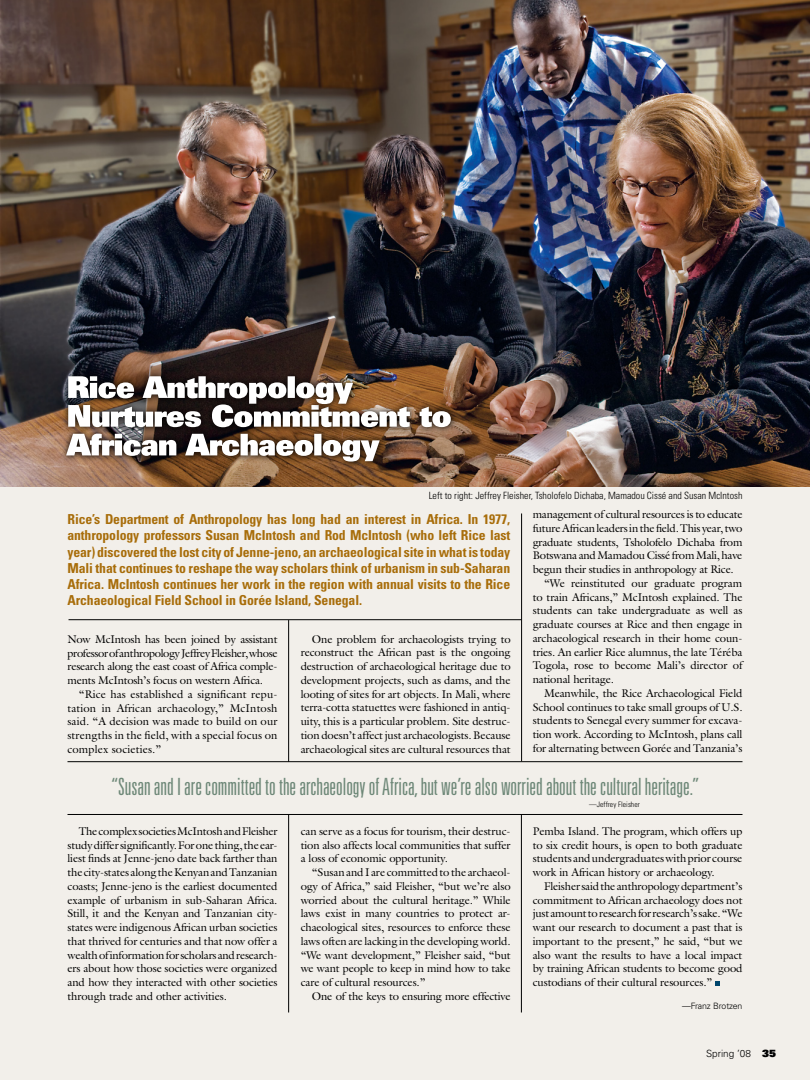
<style>
.page{position:relative;width:810px;height:1080px;background:#f2efea}
.page>*{position:absolute;margin:0;border:0;box-sizing:border-box;transform-origin:0 0}
.t1{font:300 ultra-condensed 23.75px "Univers";color:#6e8878}
.t2{font:700 condensed 13.75px/16.2px "Univers";letter-spacing:-.01em;color:#a86d0a;text-align:justify}
.t3{font:11.25px/13.8px "Galliard";letter-spacing:-.01em;color:#000;text-align:justify}
.t4{font:300 condensed 10px "Univers";color:#000}
.t5{font:300 10px "Univers";color:#000}
.t6{font:300 8.75px "Univers";letter-spacing:-.01em;color:#000}
.t7{font:300 condensed 7.5px "Univers";letter-spacing:.01em;color:#000}
.s1{font-weight:900}
</style>
<div class="page">
<svg style="left:715px;top:981px;width:5px;height:5px"></svg>
<img style="left:0;top:0;width:810px;height:486px">
<svg style="left:59px;top:427px;width:326px;height:41px;background:#885f3e"></svg>
<svg style="left:66px;top:434px;width:314px;height:28px;background:#9f9084"></svg>
<svg style="left:61px;top:398px;width:396px;height:36px;background:#654732"></svg>
<svg style="left:61px;top:369px;width:298px;height:42px;background:#3f2d26"></svg>
<svg style="left:68px;top:376px;width:383px;height:51px;background:#998a7e"></svg>
<hr style="left:69px;top:619px;width:453px;height:1px;background:#000">
<hr style="left:521px;top:513px;width:1px;height:248px;background:#000">
<hr style="left:288px;top:620px;width:1px;height:142px;background:#000">
<hr style="left:288px;top:814px;width:1px;height:198px;background:#000">
<hr style="left:521px;top:814px;width:1px;height:198px;background:#000">
<hr style="left:68px;top:761px;width:674px;height:1px;background:#000">
<hr style="left:68px;top:814px;width:674px;height:1px;background:#000">
<p class="t4" style="left:429px;top:489px;width:315px">Left to right: Jeffrey Fleisher, Tsholofelo Dichaba, Mamadou Cissé and Susan McIntosh</p>
<p class="t2" style="left:68px;top:511px;width:444px">Rice’s Department of Anthropology has long had an interest in Africa. In 1977, anthropology professors Susan McIntosh and Rod McIntosh (who left Rice last year) discovered the lost city of Jenne-jeno, an archaeological site in what is today Mali that continues to reshape the way scholars think of urbanism in sub-Saharan Africa. McIntosh continues her work in the region with annual visits to the Rice Archaeological Field School in Gorée Island, Senegal.</p>
<p class="t3" style="left:68px;top:632px;width:212px">Now McIntosh has been joined by assistant professor of anthropology Jeffrey Fleisher, whose research along the east coast of Africa comple&shy;ments McIntosh’s focus on western Africa.</p>
<p class="t3" style="left:68px;top:687px;width:212px;text-indent:11px">“Rice has established a significant repu&shy;tation in African archaeology,” McIntosh said. “A decision was made to build on our strengths in the field, with a special focus on complex societies.”</p>
<p class="t3" style="left:301px;top:632px;width:212px;text-indent:11px">One problem for archaeologists trying to reconstruct the African past is the ongoing destruction of archaeological heritage due to development projects, such as dams, and the looting of sites for art objects. In Mali, where terra-cotta statuettes were fashioned in antiq&shy;uity, this is a particular problem. Site destruc&shy;tion doesn’t affect just archaeologists. Because archaeological sites are cultural resources that</p>
<p class="t3" style="left:533px;top:507px;width:211px">management of cultural resources is to educate</p>
<p class="t3" style="left:533px;top:521px;width:211px">future African leaders in the field. This year, two</p>
<p class="t3" style="left:533px;top:535px;width:211px">graduate students, Tsholofelo Dichaba from</p>
<p class="t3" style="left:533px;top:548px;width:211px">Botswana and Mamadou Cissé from Mali, have</p>
<p class="t3" style="left:533px;top:562px;width:203px">begun their studies in anthropology at Rice.</p>
<p class="t3" style="left:544px;top:576px;width:200px">“We reinstituted our graduate program</p>
<p class="t3" style="left:533px;top:590px;width:211px">to train Africans,” McIntosh explained. The</p>
<p class="t3" style="left:533px;top:603px;width:211px">students can take undergraduate as well as</p>
<p class="t3" style="left:533px;top:617px;width:211px">graduate courses at Rice and then engage in</p>
<p class="t3" style="left:533px;top:631px;width:211px">archaeological research in their home coun-</p>
<p class="t3" style="left:533px;top:645px;width:211px">tries. An earlier Rice alumnus, the late Téréba</p>
<p class="t3" style="left:533px;top:658px;width:211px">Togola, rose to become Mali’s director of</p>
<p class="t3" style="left:533px;top:672px;width:83px">national heritage.</p>
<p class="t3" style="left:544px;top:686px;width:200px">Meanwhile, the Rice Archaeological Field</p>
<p class="t3" style="left:533px;top:700px;width:211px">School continues to take small groups of U.S.</p>
<p class="t3" style="left:533px;top:713px;width:211px">students to Senegal every summer for excava-</p>
<p class="t3" style="left:533px;top:727px;width:211px">tion work. According to McIntosh, plans call</p>
<p class="t3" style="left:533px;top:741px;width:211px">for alternating between Gorée and Tanzania’s</p>
<h1 class="t1" style="left:112px;top:774px;width:589px">“Susan and I are committed to the archaeology of Africa, but we’re also worried about the cultural heritage.”</h1>
<p class="t7" style="left:589px;top:800px;width:52px">—Jeffrey Fleisher</p>
<p class="t3" style="left:68px;top:824px;width:212px;text-indent:11px">The complex societies McIntosh and Fleisher study differ significantly. For one thing, the ear&shy;liest finds at Jenne-jeno date back farther than the city-states along the Kenyan and Tanzanian coasts; Jenne-jeno is the earliest documented example of urbanism in sub-Saharan Africa.<br>Still, it and the Kenyan and Tanzanian city&shy;states were indigenous African urban societies that thrived for centuries and that now offer a wealth of information for scholars and research&shy;ers about how those societies were organized and how they interacted with other societies through trade and other activities.</p>
<p class="t3" style="left:301px;top:824px;width:212px">can serve as a focus for tourism, their destruc&shy;tion also affects local communities that suffer a loss of economic opportunity.</p>
<p class="t3" style="left:301px;top:865px;width:212px;text-indent:11px">“Susan and I are committed to the archaeol&shy;ogy of Africa,” said Fleisher, “but we’re also worried about the cultural heritage.” While laws exist in many countries to protect ar&shy;chaeological sites, resources to enforce these laws often are lacking in the developing world. “We want development,” Fleisher said, “but we want people to keep in mind how to take care of cultural resources.”</p>
<p class="t3" style="left:312px;top:989px;width:200px">One of the keys to ensuring more effective</p>
<p class="t3" style="left:533px;top:824px;width:211px">Pemba Island. The program, which offers up to six credit hours, is open to both graduate students and undergraduates with prior course work in African history or archaeology.</p>
<p class="t3" style="left:533px;top:879px;width:211px;text-indent:11px">Fleisher said the anthropology department’s commitment to African archaeology does not just amount to research for research’s sake. “We want our research to document a past that is important to the present,” he said, “but we also want the results to have a local impact by training African students to become good custodians of their cultural resources.”</p>
<p class="t6" style="left:682px;top:1000px;width:62px">—Franz Brotzen</p>
<p class="t5" style="left:706px;top:1048px;width:72px">Spring ’08 <span class="s1">35</span></p>
</div>
